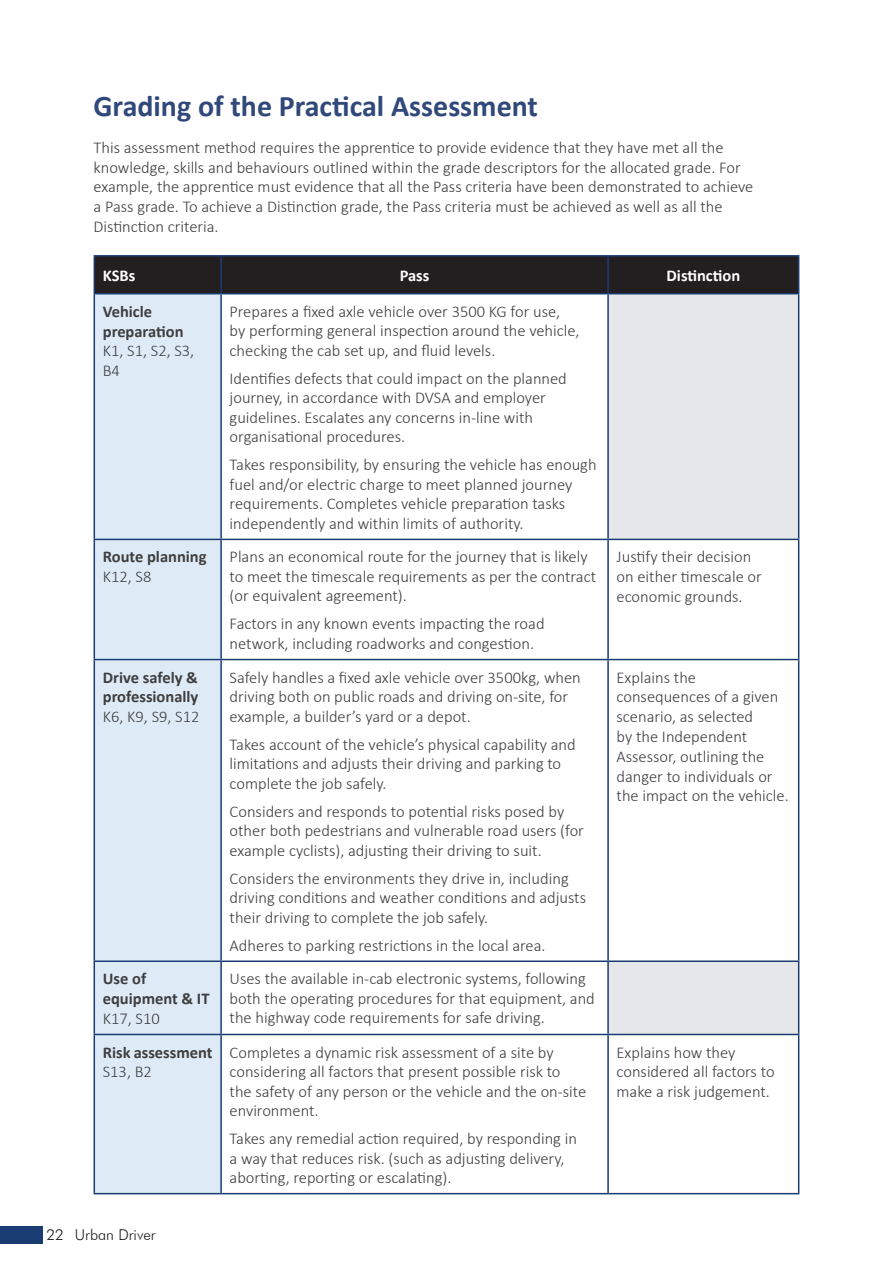
<style>
.page{position:relative;width:893px;height:1263px;background:#fff}
.page>*{position:absolute;margin:0;border:0;box-sizing:border-box;transform-origin:0 0}
.Sub_heading{font:700 30px "Calibri";color:#30487a}
.body_text{font:300 16.5px/19.5px "Calibri";color:#3e3e3f}
.body_text-2{font:700 16.5px/19.8px "Calibri";color:#3e3e3f}
.body_text-3{font:700 16.5px "Calibri";color:#fff}
.t1{font:300 15px "Futura BT";color:#231f20}
</style>
<div class="page">
<div style="left:0;top:1227px;width:43px;height:17px;background:#193d72"></div>
<div style="left:95px;top:257px;width:703px;height:36px;background:#231f20"></div>
<div style="left:95px;top:294px;width:125px;height:899px;background:#deebf7"></div>
<svg style="left:222px;top:294px;width:576px;height:899px"></svg>
<svg style="left:609px;top:294px;width:189px;height:740px"></svg>
<hr style="left:94px;top:257px;width:1px;height:36px;background:#193d72">
<hr style="left:94px;top:255px;width:127px;height:2px;background:#193d72">
<hr style="left:220px;top:257px;width:2px;height:36px;background:#193d72">
<hr style="left:221px;top:255px;width:387px;height:2px;background:#193d72">
<hr style="left:607px;top:257px;width:2px;height:36px;background:#193d72">
<hr style="left:608px;top:255px;width:191px;height:2px;background:#193d72">
<hr style="left:798px;top:257px;width:1px;height:36px;background:#193d72">
<hr style="left:94px;top:294px;width:1px;height:245px;background:#193d72">
<hr style="left:94px;top:540px;width:1px;height:119px;background:#193d72">
<hr style="left:94px;top:660px;width:1px;height:300px;background:#193d72">
<hr style="left:94px;top:962px;width:1px;height:72px;background:#193d72">
<hr style="left:94px;top:1035px;width:1px;height:158px;background:#193d72">
<hr style="left:94px;top:293px;width:127px;height:1px;background:#193d72">
<hr style="left:94px;top:539px;width:127px;height:1px;background:#193d72">
<hr style="left:94px;top:659px;width:127px;height:1px;background:#193d72">
<hr style="left:94px;top:960px;width:127px;height:2px;background:#193d72">
<hr style="left:94px;top:1034px;width:127px;height:1px;background:#193d72">
<hr style="left:94px;top:1193px;width:127px;height:1px;background:#193d72">
<hr style="left:220px;top:294px;width:2px;height:245px;background:#193d72">
<hr style="left:220px;top:540px;width:2px;height:119px;background:#193d72">
<hr style="left:220px;top:660px;width:2px;height:300px;background:#193d72">
<hr style="left:220px;top:962px;width:2px;height:72px;background:#193d72">
<hr style="left:220px;top:1035px;width:2px;height:158px;background:#193d72">
<hr style="left:221px;top:293px;width:387px;height:1px;background:#193d72">
<hr style="left:221px;top:539px;width:387px;height:1px;background:#193d72">
<hr style="left:221px;top:659px;width:387px;height:1px;background:#193d72">
<hr style="left:221px;top:960px;width:387px;height:2px;background:#193d72">
<hr style="left:221px;top:1034px;width:387px;height:1px;background:#193d72">
<hr style="left:221px;top:1193px;width:387px;height:1px;background:#193d72">
<hr style="left:607px;top:294px;width:2px;height:245px;background:#193d72">
<hr style="left:607px;top:540px;width:2px;height:119px;background:#193d72">
<hr style="left:607px;top:660px;width:2px;height:300px;background:#193d72">
<hr style="left:607px;top:962px;width:2px;height:72px;background:#193d72">
<hr style="left:607px;top:1035px;width:2px;height:158px;background:#193d72">
<hr style="left:798px;top:294px;width:1px;height:245px;background:#193d72">
<hr style="left:798px;top:540px;width:1px;height:119px;background:#193d72">
<hr style="left:798px;top:660px;width:1px;height:300px;background:#193d72">
<hr style="left:798px;top:962px;width:1px;height:72px;background:#193d72">
<hr style="left:798px;top:1035px;width:1px;height:158px;background:#193d72">
<hr style="left:608px;top:293px;width:191px;height:1px;background:#193d72">
<hr style="left:608px;top:539px;width:191px;height:1px;background:#193d72">
<hr style="left:608px;top:659px;width:191px;height:1px;background:#193d72">
<hr style="left:608px;top:960px;width:191px;height:2px;background:#193d72">
<hr style="left:608px;top:1034px;width:191px;height:1px;background:#193d72">
<hr style="left:608px;top:1193px;width:191px;height:1px;background:#193d72">
<hr style="left:892px;top:0;width:1px;height:1263px;background:#e6e7e9">
<p class="Sub_heading" style="left:94px;top:85px;width:446px">Grading of the Practical Assessment</p>
<p class="body_text" style="left:94px;top:137px;width:661px">This assessment method requires the apprentice to provide evidence that they have met all the knowledge, skills and behaviours outlined within the grade descriptors for the allocated grade. For example, the apprentice must evidence that all the Pass criteria have been demonstrated to achieve a Pass grade. To achieve a Distinction grade, the Pass criteria must be achieved as well as all the Distinction criteria.</p>
<p class="body_text-3" style="left:103px;top:264px;width:34px">KSBs</p>
<p class="body_text-3" style="left:400px;top:264px;width:31px">Pass</p>
<p class="body_text-3" style="left:666px;top:264px;width:75px">Distinction</p>
<p class="body_text-2" style="left:103px;top:301px;width:82px">Vehicle preparation</p>
<p class="body_text" style="left:103px;top:341px;width:93px">K1, S1, S2, S3,<br>B4</p>
<p class="body_text" style="left:230px;top:301px;width:352px">Prepares a fixed axle vehicle over 3500 KG for use, by performing general inspection around the vehicle, checking the cab set up, and fluid levels.</p>
<p class="body_text" style="left:230px;top:368px;width:339px">Identifies defects that could impact on the planned journey, in accordance with DVSA and employer guidelines. Escalates any concerns in-line with organisational procedures.</p>
<p class="body_text" style="left:230px;top:455px;width:368px">Takes responsibility, by ensuring the vehicle has enough fuel and/or electric charge to meet planned journey requirements. Completes vehicle preparation tasks independently and within limits of authority.</p>
<p class="body_text-2" style="left:103px;top:547px;width:105px">Route planning</p>
<p class="body_text" style="left:103px;top:567px;width:50px">K12, S8</p>
<p class="body_text" style="left:230px;top:547px;width:368px">Plans an economical route for the journey that is likely to meet the timescale requirements as per the contract (or equivalent agreement).</p>
<p class="body_text" style="left:230px;top:614px;width:316px">Factors in any known events impacting the road network, including roadworks and congestion.</p>
<p class="body_text" style="left:617px;top:547px;width:147px">Justify their decision on either timescale or economic grounds.</p>
<p class="body_text-2" style="left:103px;top:667px;width:97px">Drive safely &amp; professionally</p>
<p class="body_text" style="left:103px;top:707px;width:98px">K6, K9, S9, S12</p>
<p class="body_text" style="left:230px;top:667px;width:353px">Safely handles a fixed axle vehicle over 3500kg, when driving both on public roads and driving on-site, for example, a builder’s yard or a depot.</p>
<p class="body_text" style="left:230px;top:734px;width:348px">Takes account of the vehicle’s physical capability and limitations and adjusts their driving and parking to complete the job safely.</p>
<p class="body_text" style="left:230px;top:801px;width:356px">Considers and responds to potential risks posed by other both pedestrians and vulnerable road users (for example cyclists), adjusting their driving to suit.</p>
<p class="body_text" style="left:230px;top:868px;width:358px">Considers the environments they drive in, including driving conditions and weather conditions and adjusts their driving to complete the job safely.</p>
<p class="body_text" style="left:230px;top:935px;width:317px">Adheres to parking restrictions in the local area.</p>
<p class="body_text" style="left:617px;top:667px;width:174px">Explains the consequences of a given scenario, as selected<br>by the Independent<br>Assessor, outlining the danger to individuals or the impact on the vehicle.</p>
<p class="body_text-2" style="left:103px;top:969px;width:108px">Use of equipment &amp; IT</p>
<p class="body_text" style="left:103px;top:1008px;width:59px">K17, S10</p>
<p class="body_text" style="left:230px;top:969px;width:367px">Uses the available in-cab electronic systems, following both the operating procedures for that equipment, and the highway code requirements for safe driving.</p>
<p class="body_text-2" style="left:103px;top:1042px;width:111px">Risk assessment</p>
<p class="body_text" style="left:103px;top:1062px;width:51px">S13, B2</p>
<p class="body_text" style="left:230px;top:1042px;width:358px">Completes a dynamic risk assessment of a site by considering all factors that present possible risk to the safety of any person or the vehicle and the on-site environment.</p>
<p class="body_text" style="left:230px;top:1128px;width:349px">Takes any remedial action required, by responding in a way that reduces risk. (such as adjusting delivery, aborting, reporting or escalating).</p>
<p class="body_text" style="left:617px;top:1042px;width:160px">Explains how they considered all factors to make a risk judgement.</p>
<p class="t1" style="left:46px;top:1225px;width:111px">22 Urban Driver</p>
</div>
